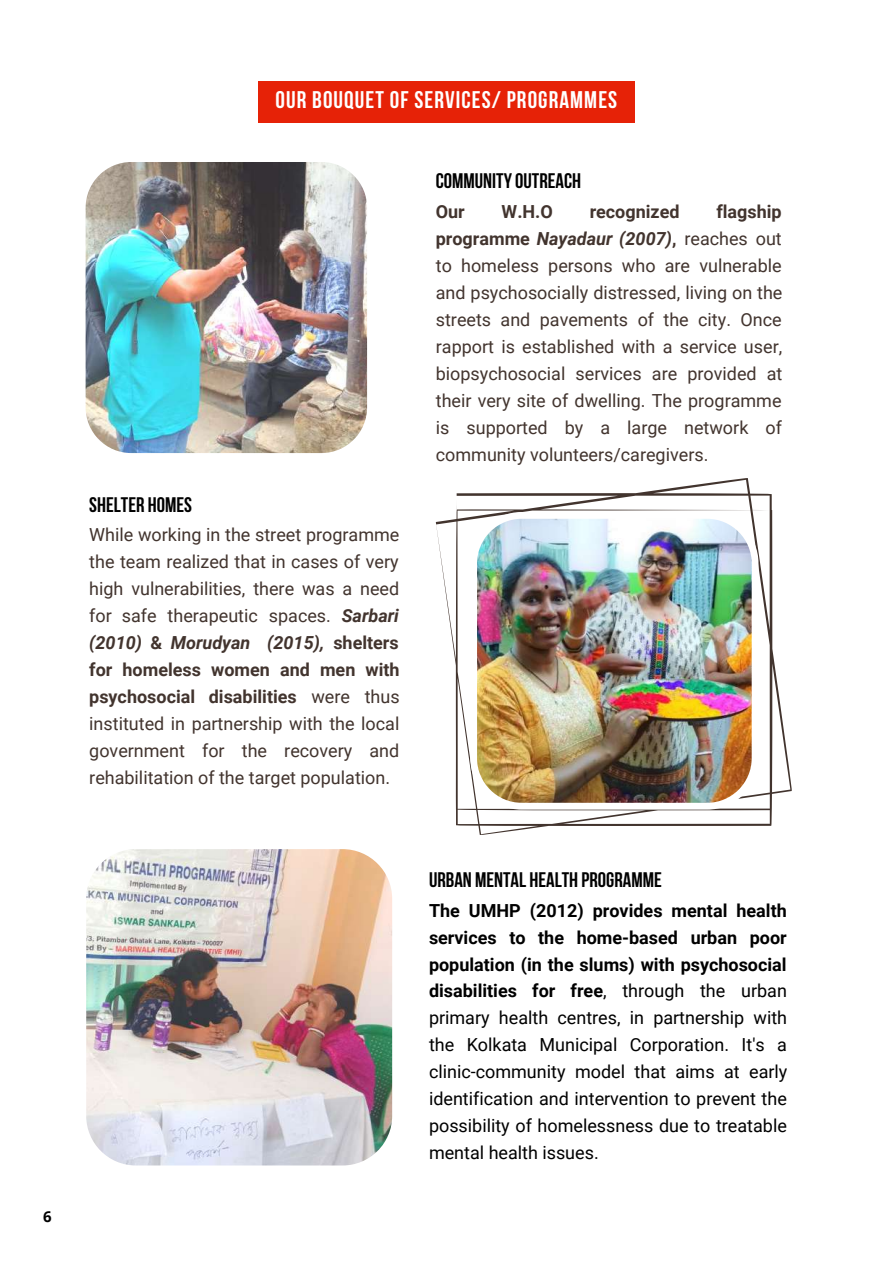
<style>
.page{position:relative;width:893px;height:1264px;background:#fff}
.page>*{position:absolute;margin:0;border:0;box-sizing:border-box;transform-origin:0 0}
.t1{font:700 24px "Bebas Neue";letter-spacing:.045em;color:#fff}
.t2{font:700 21px "Bebas Neue";color:#000}
.t3{font:18px/27px "Roboto";color:#42342e;text-align:justify}
.t4{font:18px/27px "Roboto";color:#000;text-align:justify}
.t5{font:700 18px "Roboto";color:#42342e}
.t6{font:700 15px "Open Sans";color:#000}
.s1{font-weight:700;font-style:italic}
.s2{font-weight:700}
</style>
<div class="page">
<img style="left:85px;top:162px;width:283px;height:292px">
<svg style="left:436px;top:478px;width:356px;height:357px"></svg>
<img style="left:470px;top:512px;width:288px;height:297px">
<div style="left:258px;top:81px;width:376px;height:42px;background:#e62207"></div>
<img style="left:86px;top:849px;width:307px;height:317px">
<p class="t6" style="left:43px;top:1205px;width:10px">6</p>
<h1 class="t1" style="left:275px;top:90px;width:343px">OUR BOUQUET OF SERVICES/ PROGRAMMES</h1>
<p class="t2" style="left:89px;top:496px;width:104px">SHELTER HOMES</p>
<p class="t3" style="left:89px;top:522px;width:312px">While working in the street programme the team realized that in cases of very high vulnerabilities, there was a need for safe therapeutic spaces. <span class="s1">Sarbari (2010)</span> <span class="s2">&amp;</span> <span class="s1">Morudyan (2015),</span> <span class="s2">shelters for homeless women and men with psychosocial disabilities</span> were thus instituted in partnership with the local government for the recovery and rehabilitation of the target population.</p>
<p class="t2" style="left:436px;top:172px;width:147px">COMMUNITYOUTREACH</p>
<p class="t5" style="left:436px;top:201px;width:31px">Our</p>
<p class="t5" style="left:501px;top:201px;width:53px">W.H.O</p>
<p class="t5" style="left:589px;top:201px;width:91px">recognized</p>
<p class="t3" style="left:436px;top:198px;width:348px;text-indent:280px"><span class="s2">flagship programme</span> <span class="s1">Nayadaur (2007)</span><span class="s2">,</span> reaches out to homeless persons who are vulnerable and psychosocially distressed, living on the streets and pavements of the city. Once rapport is established with a service user, biopsychosocial services are provided at their very site of dwelling. The programme is supported by a large network of community volunteers/caregivers.</p>
<p class="t2" style="left:429px;top:871px;width:234px">URBAN MENTAL HEALTH PROGRAMME</p>
<p class="t4" style="left:429px;top:896px;width:360px"><span class="s2">The UMHP (2012) provides mental health services to the home-based urban poor population (in the slums) with psychosocial disabilities for free</span>, through the urban primary health centres, in partnership with the Kolkata Municipal Corporation. It's a clinic-community model that aims at early identification and intervention to prevent the possibility of homelessness due to treatable mental health issues.</p>
</div>
